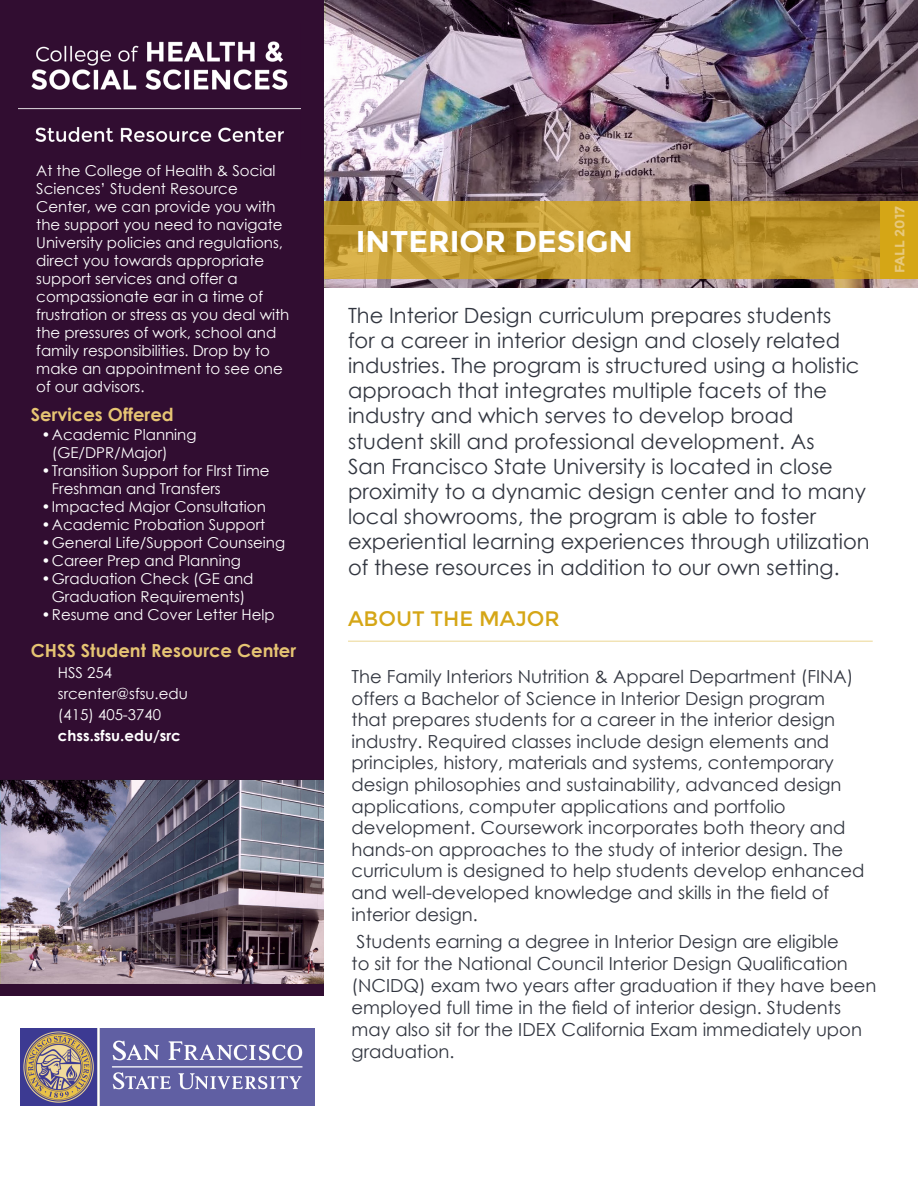
<style>
.page{position:relative;width:918px;height:1188px;background:#fff}
.page>*{position:absolute;margin:0;border:0;box-sizing:border-box;transform-origin:0 0}
.MainTitle{font:700 30px "Montserrat";color:#fff}
.Body_Content{font:21px/25.2px "Century Gothic";color:#323640}
.Content_Titles{font:21px "Montserrat";color:#d5a616}
.Body_Content-2{font:18px/21.6px "Century Gothic";color:#323640}
.SRCTITLES{font:700 18px "Century Gothic";color:#e6c473}
.SRC_Description{font:15px/18px "Century Gothic";color:#fff}
.SRC_Contact{font:15px "Century Gothic";color:#fff}
.SRC_Contact-2{font:700 15px "Century Gothic";color:#fff}
.t1{font:700 13.5px "Montserrat";color:#ebcf8f}
</style>
<div class="page">
<img style="left:326px;top:0;width:592px;height:288px">
<svg style="left:324px;top:202px;width:556px;height:77px;background:#c39b32"></svg>
<div style="left:880px;top:202px;width:38px;height:77px;background:#d5a616"></div>
<hr style="left:348px;top:641px;width:525px;height:1px;background:#d5a616">
<div style="left:0;top:0;width:324px;height:996px;background:#310d31"></div>
<img style="left:19px;top:41px;width:282px;height:101px">
<img style="left:1px;top:780px;width:322px;height:203px">
<img style="left:20px;top:1029px;width:295px;height:77px">
<p class="SRC_Description" style="left:36px;top:161px;width:255px">At the College of Health &amp; Social<br>Sciences’ Student Resource<br>Center, we can provide you with the support you need to navigate<br>University policies and regulations, direct you towards appropriate support services and offer a compassionate ear in a time of frustration or stress as you deal with the pressures of work, school and family responsibilities. Drop by to make an appointment to see one of our advisors.</p>
<p class="SRCTITLES" style="left:31px;top:401px;width:144px">Services Offered</p>
<p class="SRC_Description" style="left:52px;top:426px;width:146px;text-indent:-10px">•Academic Planning (GE/DPR/Major)</p>
<p class="SRC_Description" style="left:52px;top:462px;width:219px;text-indent:-10px">•Transition Support for FIrst Time<br>Freshman and Transfers</p>
<p class="SRC_Description" style="left:41px;top:498px;width:226px">•Impacted Major Consultation</p>
<p class="SRC_Description" style="left:41px;top:516px;width:225px">•Academic Probation Support</p>
<p class="SRC_Description" style="left:41px;top:534px;width:245px">•General Life/Support Counseing</p>
<p class="SRC_Description" style="left:41px;top:552px;width:201px">•Career Prep and Planning</p>
<p class="SRC_Description" style="left:41px;top:570px;width:214px;text-align:center">•Graduation Check (GE and<br>Graduation Requirements)</p>
<p class="SRC_Description" style="left:41px;top:606px;width:235px">•Resume and Cover Letter Help</p>
<p class="SRCTITLES" style="left:31px;top:637px;width:267px">CHSS Student Resource Center</p>
<p class="SRC_Contact" style="left:58px;top:662px;width:56px">HSS 254</p>
<p class="SRC_Contact" style="left:58px;top:683px;width:132px">srcenter@sfsu.edu</p>
<p class="SRC_Contact" style="left:58px;top:704px;width:105px">(415) 405-3740</p>
<p class="SRC_Contact-2" style="left:58px;top:724px;width:125px">chss.sfsu.edu/src</p>
<p class="MainTitle" style="left:356px;top:223px;width:279px">INTERIOR DESIGN</p>
<p class="Body_Content" style="left:348px;top:302px;width:523px">The Interior Design curriculum prepares students<br>for a career in interior design and closely related industries. The program is structured using a holistic approach that integrates multiple facets of the industry and which serves to develop broad student skill and professional development. As<br>San Francisco State University is located in close proximity to a dynamic design center and to many local showrooms, the program is able to foster experiential learning experiences through utilization of these resources in addition to our own setting.</p>
<p class="Content_Titles" style="left:348px;top:606px;width:213px">ABOUT THE MAJOR</p>
<p class="Body_Content-2" style="left:352px;top:666px;width:514px">The Family Interiors Nutrition &amp; Apparel Department (FINA) offers a Bachelor of Science in Interior Design program that prepares students for a career in the interior design industry. Required classes include design elements and principles, history, materials and systems, contemporary design philosophies and sustainability, advanced design applications, computer applications and portfolio development. Coursework incorporates both theory and hands-on approaches to the study of interior design. The curriculum is designed to help students develop enhanced and well-developed knowledge and skills in the field of interior design.</p>
<p class="Body_Content-2" style="left:352px;top:931px;width:526px">Students earning a degree in Interior Design are eligible<br>to sit for the National Council Interior Design Qualification (NCIDQ) exam two years after graduation if they have been employed full time in the field of interior design. Students may also sit for the IDEX California Exam immediately upon graduation.</p>
<p class="t1" style="left:892px;top:273px;width:69px;rotate:-90deg">FALL 2017</p>
</div>
